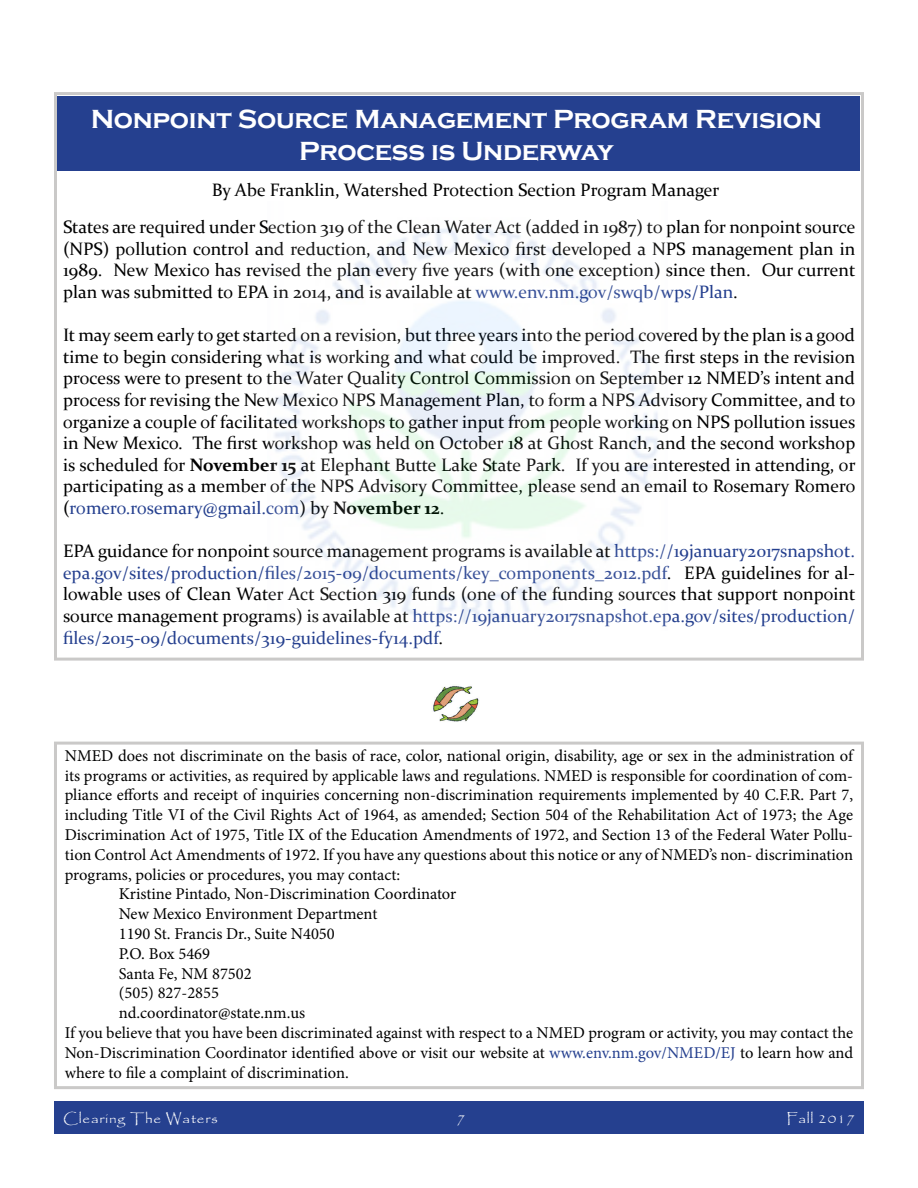
<style>
.page{position:relative;width:918px;height:1188px;background:#fff}
.page>*{position:absolute;margin:0;border:0;box-sizing:border-box;transform-origin:0 0}
.t1{font:700 27px/32.4px "Copperplate Gothic";letter-spacing:-.01em;color:#fff;text-align:center}
.t2{font:18px/21.6px "Constantia";color:#000;text-align:justify}
.t3{font:18px/21.6px "Constantia";color:#25408f;text-align:justify}
.t4{font:16.5px/19.8px "Minion Pro";color:#000;text-align:justify}
.t5{font:13.95px "Papyrus";letter-spacing:.05em;color:#fff;scale:1.08 1}
.s1{color:#25408f}
.s2{font-weight:700}
.s3{color:#000}
</style>
<div class="page">
<div style="left:54px;top:1102px;width:810px;height:32px;background:#25408f"></div>
<div style="left:54px;top:742px;width:810px;height:347px;border:3px solid #cac9c8"></div>
<div style="left:54px;top:92px;width:810px;height:569px;border:3px solid #cac9c8"></div>
<img style="left:433px;top:685px;width:46px;height:37px">
<div style="left:58px;top:97px;width:802px;height:74px;background:#25408f"></div>
<p class="t1" style="left:91px;top:103px;width:733px">Nonpoint Source Management Program Revision<br>Process is Underway</p>
<p class="t2" style="left:212px;top:178px;width:509px">By Abe Franklin, Watershed Protection Section Program Manager</p>
<p class="t2" style="left:63px;top:216px;width:794px">States are required under Section 319 of the Clean Water Act (added in 1987) to plan for nonpoint source (NPS) pollution control and reduction, and New Mexico first developed a NPS management plan in 1989. New Mexico has revised the plan every five years (with one exception) since then. Our current plan was submitted to EPA in 2014, and is available at <span class="s1">www.env.nm.gov/swqb/wps/Plan</span>.</p>
<p class="t2" style="left:63px;top:324px;width:794px">It may seem early to get started on a revision, but three years into the period covered by the plan is a good time to begin considering what is working and what could be improved. The first steps in the revision process were to present to the Water Quality Control Commission on September 12 NMED’s intent and process for revising the New Mexico NPS Management Plan, to form a NPS Advisory Committee, and to organize a couple of facilitated workshops to gather input from people working on NPS pollution issues in New Mexico. The first workshop was held on October 18 at Ghost Ranch, and the second workshop is scheduled for <span class="s2">November 15</span> at Elephant Butte Lake State Park. If you are interested in attending, or participating as a member of the NPS Advisory Committee, please send an email to Rosemary Romero (<span class="s1">romero.rosemary@gmail.com</span>) by <span class="s2">November 12</span>.</p>
<p class="t3" style="left:63px;top:540px;width:794px"><span class="s3">EPA guidance for nonpoint source management programs is available at</span> https://19january2017snapshot. epa.gov/sites/production/files/2015-09/documents/key_components_2012.pdf<span class="s3">. EPA guidelines for al&shy;lowable uses of Clean Water Act Section 319 funds (one of the funding sources that support nonpoint source management programs) is available at</span> https://19january2017snapshot.epa.gov/sites/production/ files/2015-09/documents/319-guidelines-fy14.pdf<span class="s3">.</span></p>
<p class="t4" style="left:65px;top:746px;width:790px">NMED does not discriminate on the basis of race, color, national origin, disability, age or sex in the administration of its programs or activities, as required by applicable laws and regulations. NMED is responsible for coordination of com&shy;pliance efforts and receipt of inquiries concerning non-discrimination requirements implemented by 40 C.F.R. Part 7, including Title VI of the Civil Rights Act of 1964, as amended; Section 504 of the Rehabilitation Act of 1973; the Age Discrimination Act of 1975, Title IX of the Education Amendments of 1972, and Section 13 of the Federal Water Pollu&shy;tion Control Act Amendments of 1972. If you have any questions about this notice or any of NMED’s non- discrimination programs, policies or procedures, you may contact:</p>
<p class="t4" style="left:119px;top:884px;width:339px">Kristine Pintado, Non-Discrimination Coordinator</p>
<p class="t4" style="left:119px;top:904px;width:260px">New Mexico Environment Department</p>
<p class="t4" style="left:119px;top:924px;width:218px">1190 St. Francis Dr., Suite N4050</p>
<p class="t4" style="left:119px;top:944px;width:93px">P.O. Box 5469</p>
<p class="t4" style="left:119px;top:964px;width:134px">Santa Fe, NM 87502</p>
<p class="t4" style="left:119px;top:983px;width:102px">(505) 827-2855</p>
<p class="t4" style="left:119px;top:1003px;width:188px">nd.coordinator@state.nm.us</p>
<p class="t4" style="left:65px;top:1023px;width:790px">If you believe that you have been discriminated against with respect to a NMED program or activity, you may contact the Non-Discrimination Coordinator identified above or visit our website at <span class="s1">www.env.nm.gov/NMED/EJ</span> to learn how and where to file a complaint of discrimination.</p>
<p class="t5" style="left:63px;top:1110px;width:145px">Clearing The Waters</p>
<p class="t5" style="left:457px;top:1110px;width:9px">7</p>
<p class="t5" style="left:786px;top:1110px;width:65px">Fall 2017</p>
</div>
